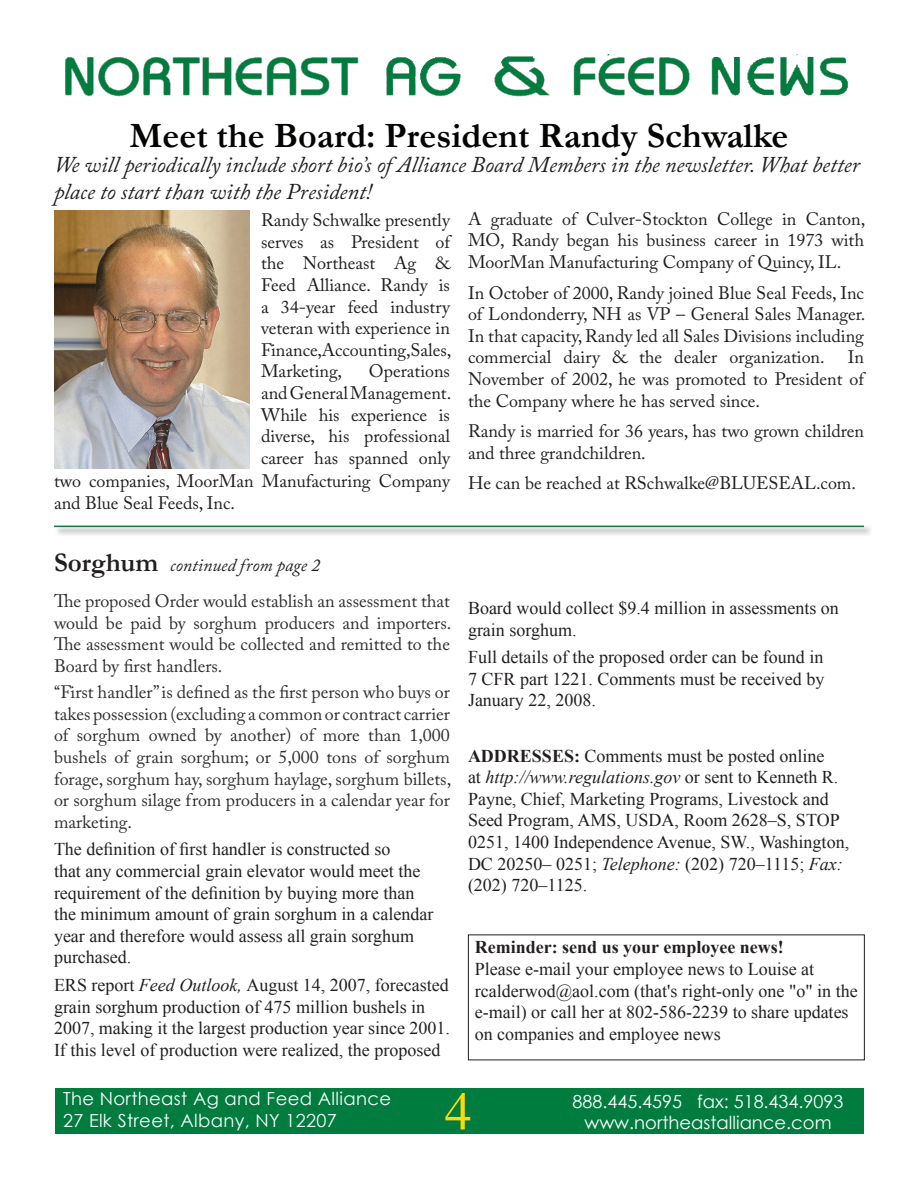
<style>
.page{position:relative;width:918px;height:1188px;background:#fff}
.page>*{position:absolute;margin:0;border:0;box-sizing:border-box;transform-origin:0 0}
.t1{font:54px "Times";color:#fdd905}
.t2{font:700 36px "Garamond";color:#040503}
.t3{font:italic 22.5px/27px "Adobe Caslon Pro";color:#211e1f}
.t4{font:18px/21.6px "Times New Roman";color:#231f20}
.t5{font:18px/21.6px "Adobe Caslon Pro";color:#211e1f;text-align:justify}
.t6{font:18px/21.6px "Adobe Caslon Pro";color:#2e2f2f;text-align:justify}
.t7{font:18px/21.6px "Century Gothic";letter-spacing:.02em;color:#fbfdfe}
.t8{font:18px/21px "Century Gothic";color:#fdfefe;text-align:center}
.t9{font:700 18px "Times New Roman";color:#231f20}
.t10{font:italic 18px "Adobe Caslon Pro";color:#211e1f}
.s1{font-family:"Garamond";font-weight:700;font-style:normal;font-size:27px}
.s2{font-style:italic}
.s3{font-weight:700}
</style>
<div class="page">
<img style="left:65px;top:54px;width:783px;height:43px">
<div style="left:56px;top:1089px;width:808px;height:45px;background:#007c3f"></div>
<img style="left:54px;top:210px;width:195px;height:259px">
<div style="left:53px;top:525px;width:826px;height:17px;background:#231f20;opacity:.75"></div>
<hr style="left:54px;top:526px;width:810px;height:1px;background:#0c7d3f">
<h2 class="t2" style="left:130px;top:111px;width:660px">Meet the Board: President Randy Schwalke</h2>
<p class="t3" style="left:54px;top:151px;width:807px">We will periodically include short bio’s of Alliance Board Members in the newsletter. What better place to start than with the President!</p>
<p class="t5" style="left:261px;top:209px;width:192px">Randy Schwalke presently serves as President of the Northeast Ag &amp; Feed Alliance. Randy is a 34-year feed industry veteran with experience in Finance, Accounting, Sales, Marketing,</p>
<p class="t5" style="left:468px;top:208px;width:399px">A graduate of Culver-Stockton College in Canton, MO, Randy began his business career in 1973 with MoorMan Manufacturing Company of Quincy, IL.</p>
<p class="t5" style="left:468px;top:282px;width:399px">In October of 2000, Randy joined Blue Seal Feeds, Inc of Londonderry, NH as VP – General Sales Manager.<br>In that capacity, Randy led all Sales Divisions including commercial dairy &amp; the dealer organization.</p>
<p class="t5" style="left:468px;top:346px;width:397px;text-indent:380px">In November of 2002, he was promoted to President of the Company where he has served since.</p>
<p class="t5" style="left:468px;top:420px;width:397px">Randy is married for 36 years, has two grown children and three grandchildren.</p>
<p class="t5" style="left:468px;top:472px;width:389px">He can be reached at RSchwalke@BLUESEAL.com.</p>
<p class="t5" style="left:261px;top:360px;width:192px;text-indent:108px">Operations and General Management.<br>While his experience is diverse, his professional career has spanned only</p>
<p class="t5" style="left:54px;top:470px;width:397px">two companies, MoorMan Manufacturing Company and Blue Seal Feeds, Inc.</p>
<p class="t10" style="left:54px;top:554px;width:268px"><span class="s1">Sorghum</span> continued from page 2</p>
<p class="t6" style="left:54px;top:590px;width:399px">The proposed Order would establish an assessment that would be paid by sorghum producers and importers.<br>The assessment would be collected and remitted to the Board by first handlers.</p>
<p class="t6" style="left:54px;top:681px;width:399px">‘‘First handler’’ is defined as the first person who buys or takes possession (excluding a common or contract carrier of sorghum owned by another) of more than 1,000 bushels of grain sorghum; or 5,000 tons of sorghum forage, sorghum hay, sorghum haylage, sorghum billets, or sorghum silage from producers in a calendar year for marketing.</p>
<p class="t4" style="left:54px;top:838px;width:381px">The definition of first handler is constructed so<br>that any commercial grain elevator would meet the requirement of the definition by buying more than the minimum amount of grain sorghum in a calendar year and therefore would assess all grain sorghum purchased.</p>
<p class="t4" style="left:54px;top:974px;width:398px">ERS report <span class="s2">Feed Outlook,</span> August 14, 2007, forecasted grain sorghum production of 475 million bushels in 2007, making it the largest production year since 2001.<br>If this level of production were realized, the proposed</p>
<p class="t4" style="left:468px;top:597px;width:372px">Board would collect $9.4 million in assessments on grain sorghum.</p>
<p class="t4" style="left:468px;top:646px;width:358px;text-align:justify">Full details of the proposed order can be found in 7 CFR part 1221. Comments must be received by January 22, 2008.</p>
<p class="t4" style="left:468px;top:744px;width:383px"><span class="s3">ADDRESSES:</span> Comments must be posted online<br>at <span class="s2">http://www.regulations.gov</span> or sent to Kenneth R.<br>Payne, Chief, Marketing Programs, Livestock and Seed Program, AMS, USDA, Room 2628–S, STOP 0251, 1400 Independence Avenue, SW., Washington, DC 20250– 0251; <span class="s2">Telephone:</span> (202) 720–1115; <span class="s2">Fax: </span>(202) 720–1125.</p>
<p class="t9" style="left:475px;top:935px;width:311px">Reminder: send us your employee news!</p>
<p class="t4" style="left:475px;top:958px;width:384px">Please e-mail your employee news to Louise at rcalderwod@aol.com (that's right-only one "o" in the e-mail) or call her at 802-586-2239 to share updates on companies and employee news</p>
<p class="t7" style="left:63px;top:1088px;width:330px">The Northeast Ag and Feed Alliance<br>27 Elk Street, Albany, NY 12207</p>
<h1 class="t1" style="left:445px;top:1081px;width:28px">4</h1>
<p class="t8" style="left:573px;top:1090px;width:272px">888.445.4595 fax: 518.434.9093 www.northeastalliance.com</p>
</div>
